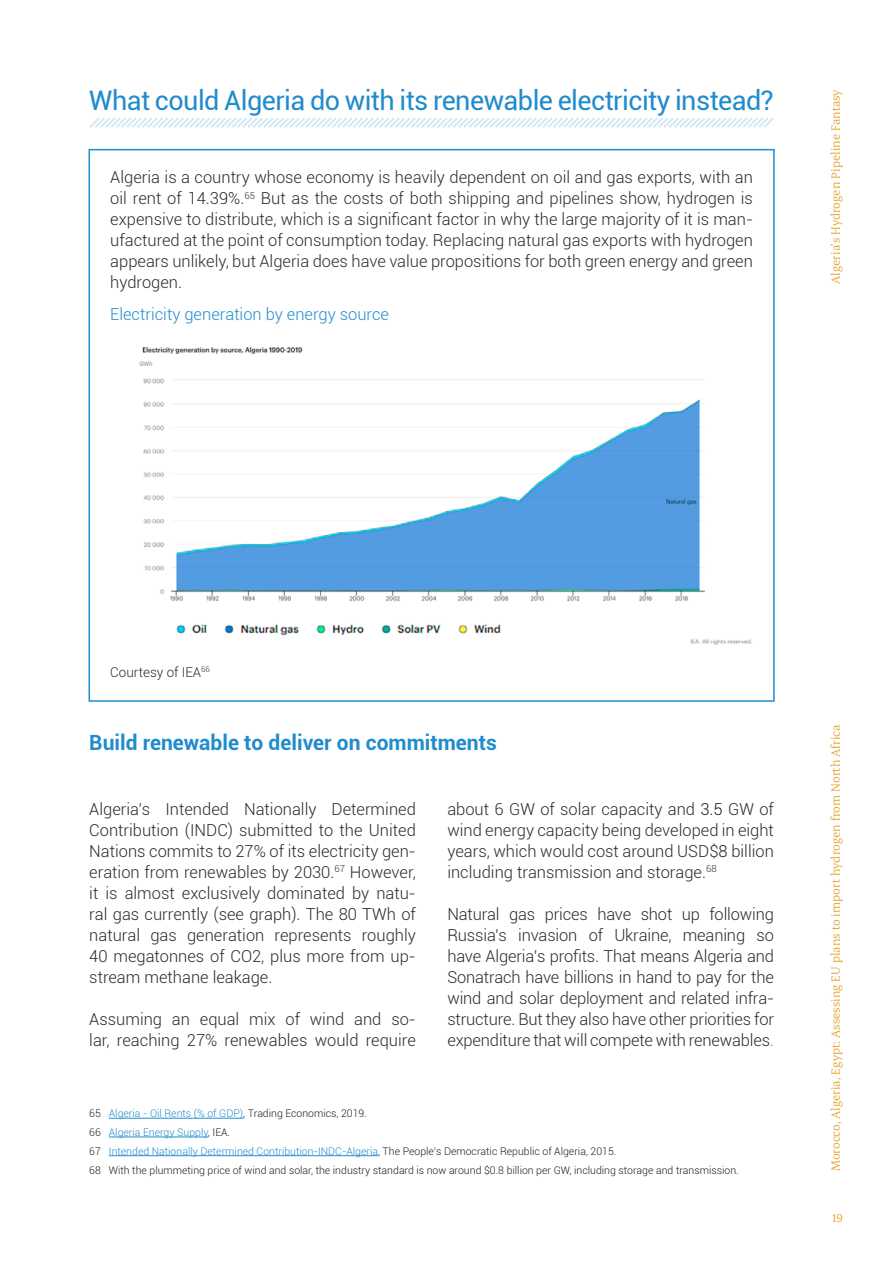
<style>
.page{position:relative;width:893px;height:1263px;background:#fff}
.page>*{position:absolute;margin:0;border:0;box-sizing:border-box;transform-origin:0 0}
.t1{font:27px "Roboto";letter-spacing:-.02em;color:#218ccd}
.t2{font:700 21px "Roboto";color:#218ccd}
.Cuadro{font:300 16.5px/21px "Roboto";color:#282b2d;text-align:justify}
.Cuadro-2{font:300 16.5px "Roboto";color:#218ccd}
.t3{font:13.5px "Erode";color:#e59e23}
.Cuadro-3{font:300 13.5px "Roboto";color:#282b2d}
.Pie_de_página{font:300 10.5px "Roboto";color:#1d1d1b}
.Pie_de_página-2{font:300 10.5px "Roboto";color:#218ccd}
.s1{color:#1d1d1b}
.s2{color:#218ccd}
</style>
<div class="page">
<svg style="left:89px;top:117px;width:685px;height:11px"></svg>
<img style="left:139px;top:346px;width:613px;height:299px">
<hr style="left:109px;top:1118px;width:134px;height:1px;background:#218ccd">
<hr style="left:109px;top:1136px;width:99px;height:1px;background:#218ccd">
<hr style="left:109px;top:1155px;width:269px;height:1px;background:#218ccd">
<h2 class="t1" style="left:89px;top:81px;width:686px">What could Algeria do with its renewable electricity instead?</h2>
<p class="Cuadro" style="left:110px;top:166px;width:644px">Algeria is a country whose economy is heavily dependent on oil and gas exports, with an oil rent of 14.39%.<sup>65</sup> But as the costs of both shipping and pipelines show, hydrogen is expensive to distribute, which is a significant factor in why the large majority of it is man&shy;ufactured at the point of consumption today. Replacing natural gas exports with hydrogen appears unlikely, but Algeria does have value propositions for both green energy and green hydrogen.</p>
<p class="Cuadro-2" style="left:110px;top:302px;width:280px">Electricity generation by energy source</p>
<p class="t3" style="left:828px;top:284px;width:196px;rotate:-90deg">Algeria’s Hydrogen Pipeline Fantasy</p>
<p class="Cuadro-3" style="left:110px;top:662px;width:101px">Courtesy of IEA<sup>66</sup></p>
<h3 class="t2" style="left:89px;top:728px;width:409px">Build renewable to deliver on commitments</h3>
<p class="Cuadro" style="left:89px;top:797px;width:328px">Algeria’s Intended Nationally Determined Contribution (INDC) submitted to the United Nations commits to 27% of its electricity gen&shy;eration from renewables by 2030.<sup>67</sup> However, it is almost exclusively dominated by natu&shy;ral gas currently (see graph). The 80 <span class="s1">T</span>Wh of natural gas generation represents roughly 40 megatonnes of CO2, plus more from up&shy;stream methane leakage.</p>
<p class="Cuadro" style="left:89px;top:1007px;width:328px">Assuming an equal mix of wind and so&shy;lar, reaching 27% renewables would require</p>
<p class="Cuadro" style="left:447px;top:797px;width:328px">about 6 GW of solar capacity and <span class="s1">3.5</span> GW of wind energy capacity being developed in eight years, which would cost around USD$<span class="s1">8</span> billion including transmission and storage.<sup>68</sup></p>
<p class="Cuadro" style="left:447px;top:902px;width:328px">Natural gas prices have shot up following Russia’s invasion of Ukraine, meaning so have Algeria’s profits. That means Algeria and Sonatrach have billions in hand to pay for the wind and solar deployment and related infra&shy;structure. But they also have other priorities for expenditure that will compete with renewables<span class="s2">.</span></p>
<p class="Pie_de_página" style="left:89px;top:1106px;width:279px">65 <span class="s2">Algeria - Oil Rents (% of GDP)</span>, Trading Economics, 2019.</p>
<p class="Pie_de_página-2" style="left:89px;top:1125px;width:142px"><span class="s1">66</span> Algeria Energy Supply<span class="s1">, IEA.</span></p>
<p class="Pie_de_página-2" style="left:89px;top:1144px;width:528px"><span class="s1">67</span> Intended Nationally Determined Contribution-INDC-Algeria<span class="s1">, The People’s Democratic Republic of Algeria, 2015.</span></p>
<p class="Pie_de_página" style="left:89px;top:1163px;width:651px">68 With the plummeting price of wind and solar, the industry standard is now around $0.8 billion per GW, including storage and transmission.</p>
<p class="t3" style="left:828px;top:1171px;width:448px;rotate:-90deg">Morocco, Algeria, Egypt: Assessing EU plans to import hydrogen from North Africa</p>
<p class="t3" style="left:833px;top:1209px;width:12px">19</p>
</div>
